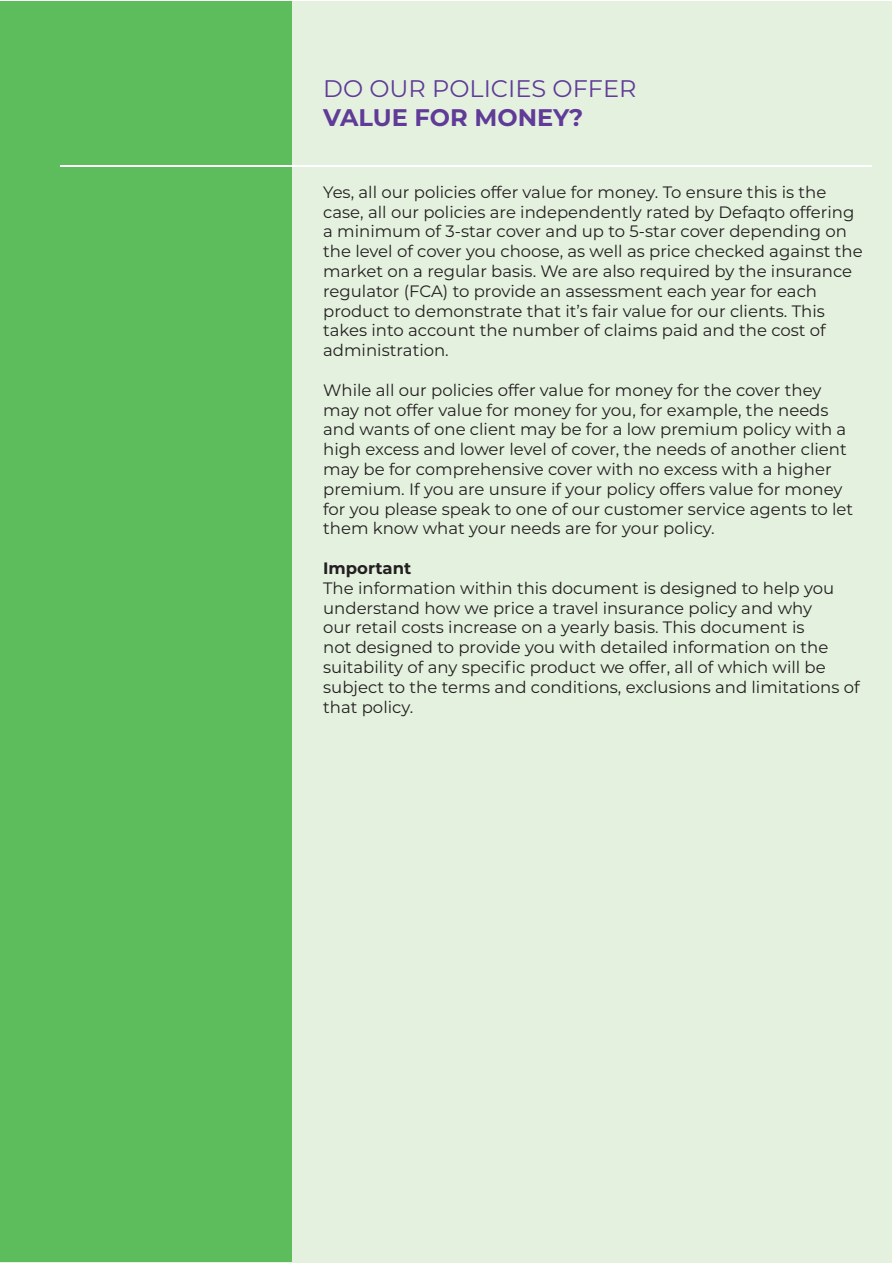
<style>
.page{position:relative;width:893px;height:1263px;background:#fff}
.page>*{position:absolute;margin:0;border:0;box-sizing:border-box;transform-origin:0 0}
.t1{font:24px "Montserrat";color:#603b97}
.t2{font:700 24px "Montserrat";color:#603b97}
.t3{font:16.5px/19.8px "Montserrat";color:#231f20}
.t4{font:700 16.5px "Montserrat";color:#231f20}
</style>
<div class="page">
<div style="left:1px;top:1px;width:891px;height:1261px;background:#e4f1df"></div>
<div style="left:1px;top:1px;width:291px;height:1260px;background:#5dbc5b"></div>
<hr style="left:61px;top:166px;width:811px;height:1px;background:#fff">
<p class="t1" style="left:323px;top:72px;width:315px">DO OUR POLICIES OFFER</p>
<p class="t2" style="left:323px;top:100px;width:262px">VALUE FOR MONEY?</p>
<p class="t3" style="left:323px;top:181px;width:541px">Yes, all our policies offer value for money. To ensure this is the case, all our policies are independently rated by Defaqto offering a minimum of 3-star cover and up to 5-star cover depending on the level of cover you choose, as well as price checked against the market on a regular basis. We are also required by the insurance regulator (FCA) to provide an assessment each year for each product to demonstrate that it’s fair value for our clients. This takes into account the number of claims paid and the cost of administration.</p>
<p class="t3" style="left:323px;top:379px;width:531px">While all our policies offer value for money for the cover they may not offer value for money for you, for example, the needs and wants of one client may be for a low premium policy with a high excess and lower level of cover, the needs of another client may be for comprehensive cover with no excess with a higher premium. If you are unsure if your policy offers value for money for you please speak to one of our customer service agents to let them know what your needs are for your policy.</p>
<p class="t4" style="left:323px;top:556px;width:90px">Important</p>
<p class="t3" style="left:323px;top:577px;width:538px">The information within this document is designed to help you understand how we price a travel insurance policy and why<br>our retail costs increase on a yearly basis. This document is<br>not designed to provide you with detailed information on the suitability of any specific product we offer, all of which will be subject to the terms and conditions, exclusions and limitations of that policy.</p>
</div>
